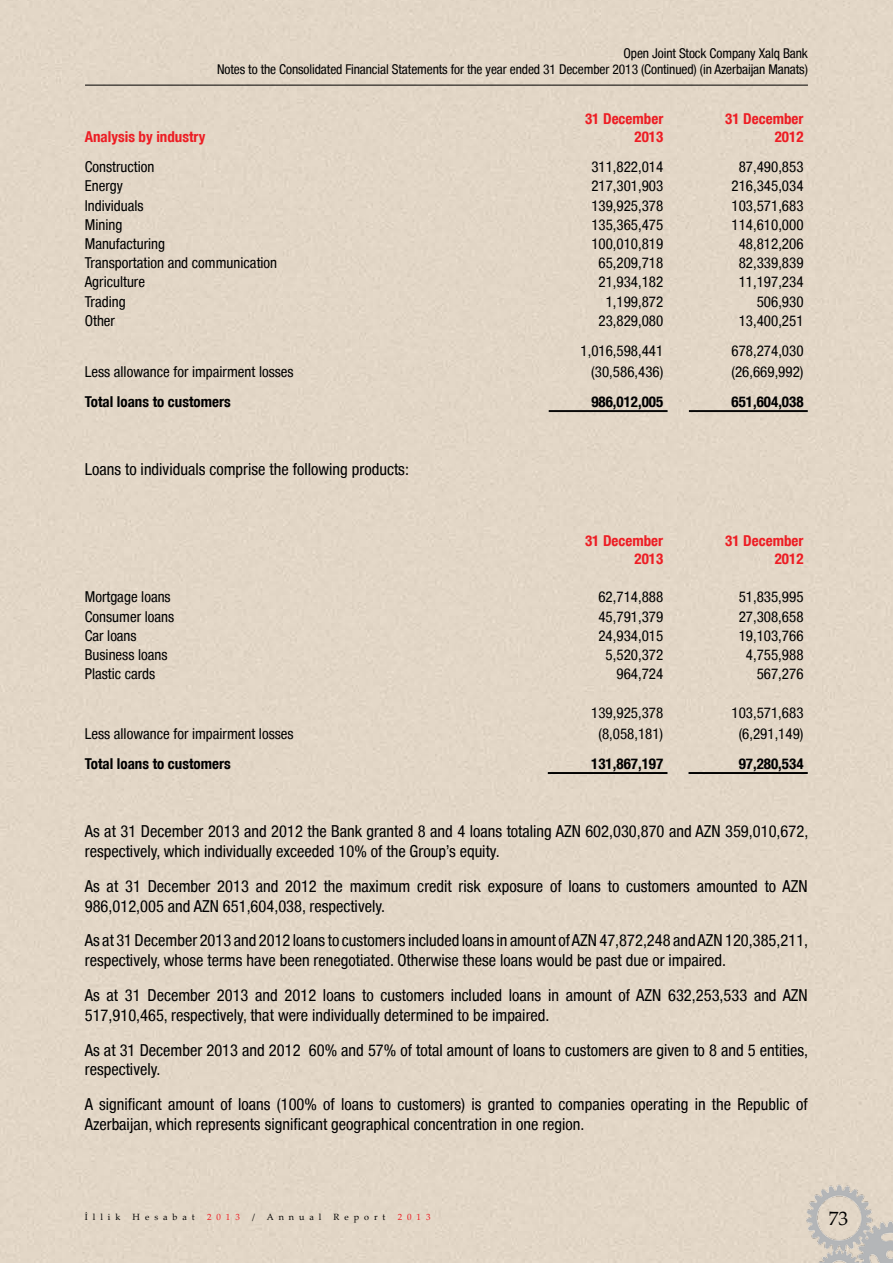
<style>
.page{position:relative;width:893px;height:1263px;background:#e2d6c6}
.page>*{position:absolute;margin:0;border:0;box-sizing:border-box;transform-origin:0 0}
.t1{font:19.5px "Palatino Linotype";color:#000}
.t2{font:condensed 16.5px/19.8px "Helvetica Neue Condensed";color:#000}
.t3{font:condensed 15px "Helvetica Neue Condensed";color:#000}
.t4{font:700 condensed 15px "Helvetica Neue Condensed";color:#000}
.t5{font:700 condensed 15px/18px "Helvetica Neue Condensed";color:#ed1d24;text-align:right}
.t6{font:condensed 13.5px/16.2px "Helvetica Neue Condensed";letter-spacing:-.01em;color:#000;text-align:right}
.t7{font:9px "Palatino Linotype";letter-spacing:.55em;color:#000}
.t8{font:9px "Palatino Linotype";letter-spacing:.55em;color:#ed1d24}
</style>
<div class="page">
<img style="left:802px;top:1178px;width:91px;height:85px">
<hr style="left:85px;top:85px;width:723px;height:1px;background:#000">
<hr style="left:549px;top:410px;width:119px;height:1px;background:#000">
<hr style="left:549px;top:411px;width:119px;height:1px;background:#000">
<hr style="left:689px;top:410px;width:119px;height:1px;background:#000">
<hr style="left:689px;top:411px;width:119px;height:1px;background:#000">
<hr style="left:548px;top:772px;width:119px;height:1px;background:#000">
<hr style="left:548px;top:773px;width:119px;height:1px;background:#000">
<hr style="left:688px;top:772px;width:120px;height:1px;background:#000">
<hr style="left:688px;top:773px;width:120px;height:1px;background:#000">
<p class="t6" style="left:217px;top:45px;width:592px">Open Joint Stock Company Xalq Bank<br>Notes to the Consolidated Financial Statements for the year ended 31 December 2013 (Continued) (in Azerbaijan Manats)</p>
<p class="t5" style="left:85px;top:128px;width:122px">Analysis by industry</p>
<p class="t5" style="left:585px;top:110px;width:80px">31 December<br>2013</p>
<p class="t5" style="left:725px;top:110px;width:80px">31 December<br>2012</p>
<p class="t3" style="left:85px;top:158px;width:71px">Construction</p>
<p class="t3" style="left:591px;top:158px;width:73px">311,822,014</p>
<p class="t3" style="left:739px;top:158px;width:66px">87,490,853</p>
<p class="t3" style="left:85px;top:177px;width:40px">Energy</p>
<p class="t3" style="left:591px;top:177px;width:73px">217,301,903</p>
<p class="t3" style="left:731px;top:177px;width:73px">216,345,034</p>
<p class="t3" style="left:85px;top:197px;width:60px">Individuals</p>
<p class="t3" style="left:591px;top:197px;width:73px">139,925,378</p>
<p class="t3" style="left:731px;top:197px;width:73px">103,571,683</p>
<p class="t3" style="left:85px;top:216px;width:39px">Mining</p>
<p class="t3" style="left:591px;top:216px;width:73px">135,365,475</p>
<p class="t3" style="left:731px;top:216px;width:73px">114,610,000</p>
<p class="t3" style="left:85px;top:235px;width:82px">Manufacturing</p>
<p class="t3" style="left:591px;top:235px;width:73px">100,010,819</p>
<p class="t3" style="left:739px;top:235px;width:66px">48,812,206</p>
<p class="t3" style="left:85px;top:254px;width:194px">Transportation and communication</p>
<p class="t3" style="left:598px;top:254px;width:66px">65,209,718</p>
<p class="t3" style="left:739px;top:254px;width:66px">82,339,839</p>
<p class="t3" style="left:85px;top:273px;width:62px">Agriculture</p>
<p class="t3" style="left:598px;top:273px;width:66px">21,934,182</p>
<p class="t3" style="left:739px;top:273px;width:66px">11,197,234</p>
<p class="t3" style="left:85px;top:293px;width:42px">Trading</p>
<p class="t3" style="left:606px;top:293px;width:59px">1,199,872</p>
<p class="t3" style="left:757px;top:293px;width:48px">506,930</p>
<p class="t3" style="left:85px;top:312px;width:32px">Other</p>
<p class="t3" style="left:598px;top:312px;width:66px">23,829,080</p>
<p class="t3" style="left:739px;top:312px;width:66px">13,400,251</p>
<p class="t3" style="left:580px;top:342px;width:84px">1,016,598,441</p>
<p class="t3" style="left:731px;top:342px;width:73px">678,274,030</p>
<p class="t3" style="left:85px;top:363px;width:210px">Less allowance for impairment losses</p>
<p class="t3" style="left:591px;top:363px;width:74px">(30,586,436)</p>
<p class="t3" style="left:731px;top:363px;width:74px">(26,669,992)</p>
<p class="t4" style="left:85px;top:392px;width:147px">Total loans to customers</p>
<p class="t4" style="left:591px;top:392px;width:73px">986,012,005</p>
<p class="t4" style="left:731px;top:392px;width:73px">651,604,038</p>
<p class="t2" style="left:85px;top:459px;width:326px">Loans to individuals comprise the following products:</p>
<p class="t5" style="left:585px;top:531px;width:80px">31 December<br>2013</p>
<p class="t5" style="left:725px;top:531px;width:80px">31 December<br>2012</p>
<p class="t3" style="left:85px;top:588px;width:87px">Mortgage loans</p>
<p class="t3" style="left:598px;top:588px;width:66px">62,714,888</p>
<p class="t3" style="left:739px;top:588px;width:66px">51,835,995</p>
<p class="t3" style="left:85px;top:608px;width:91px">Consumer loans</p>
<p class="t3" style="left:598px;top:608px;width:66px">45,791,379</p>
<p class="t3" style="left:739px;top:608px;width:66px">27,308,658</p>
<p class="t3" style="left:85px;top:627px;width:53px">Car loans</p>
<p class="t3" style="left:598px;top:627px;width:66px">24,934,015</p>
<p class="t3" style="left:739px;top:627px;width:66px">19,103,766</p>
<p class="t3" style="left:85px;top:646px;width:84px">Business loans</p>
<p class="t3" style="left:606px;top:646px;width:59px">5,520,372</p>
<p class="t3" style="left:746px;top:646px;width:59px">4,755,988</p>
<p class="t3" style="left:85px;top:665px;width:72px">Plastic cards</p>
<p class="t3" style="left:616px;top:665px;width:48px">964,724</p>
<p class="t3" style="left:757px;top:665px;width:48px">567,276</p>
<p class="t3" style="left:591px;top:704px;width:73px">139,925,378</p>
<p class="t3" style="left:731px;top:704px;width:73px">103,571,683</p>
<p class="t3" style="left:85px;top:725px;width:210px">Less allowance for impairment losses</p>
<p class="t3" style="left:598px;top:725px;width:66px">(8,058,181)</p>
<p class="t3" style="left:739px;top:725px;width:66px">(6,291,149)</p>
<p class="t4" style="left:85px;top:754px;width:147px">Total loans to customers</p>
<p class="t4" style="left:591px;top:754px;width:73px">131,867,197</p>
<p class="t4" style="left:739px;top:754px;width:66px">97,280,534</p>
<p class="t2" style="left:85px;top:821px;width:725px">As at 31 December 2013 and 2012 the Bank granted 8 and 4 loans totaling AZN 602,030,870 and AZN 359,010,672, respectively, which individually exceeded 10% of the Group’s equity.</p>
<p class="t2" style="left:85px;top:876px;width:724px">As at 31 December 2013 and 2012 the maximum credit risk exposure of loans to customers amounted to AZN<br>986,012,005 and AZN 651,604,038, respectively.</p>
<p class="t2" style="left:85px;top:930px;width:725px">As at 31 December 2013 and 2012 loans to customers included loans in amount of AZN 47,872,248 and AZN 120,385,211, respectively, whose terms have been renegotiated. Otherwise these loans would be past due or impaired.</p>
<p class="t2" style="left:85px;top:985px;width:724px">As at 31 December 2013 and 2012 loans to customers included loans in amount of AZN 632,253,533 and AZN<br>517,910,465, respectively, that were individually determined to be impaired.</p>
<p class="t2" style="left:85px;top:1040px;width:725px">As at 31 December 2013 and 2012 60% and 57% of total amount of loans to customers are given to 8 and 5 entities, respectively.</p>
<p class="t2" style="left:85px;top:1094px;width:724px">A significant amount of loans (100% of loans to customers) is granted to companies operating in the Republic of<br>Azerbaijan, which represents significant geographical concentration in one region.</p>
<p class="t7" style="left:85px;top:1210px;width:37px">İllik</p>
<p class="t7" style="left:133px;top:1210px;width:64px">Hesabat</p>
<p class="t8" style="left:207px;top:1210px;width:34px">2013</p>
<p class="t7" style="left:252px;top:1210px;width:4px">/</p>
<p class="t7" style="left:267px;top:1210px;width:56px">Annual</p>
<p class="t7" style="left:334px;top:1210px;width:53px">Report</p>
<p class="t8" style="left:398px;top:1210px;width:34px">2013</p>
<p class="t1" style="left:829px;top:1205px;width:21px">73</p>
</div>
